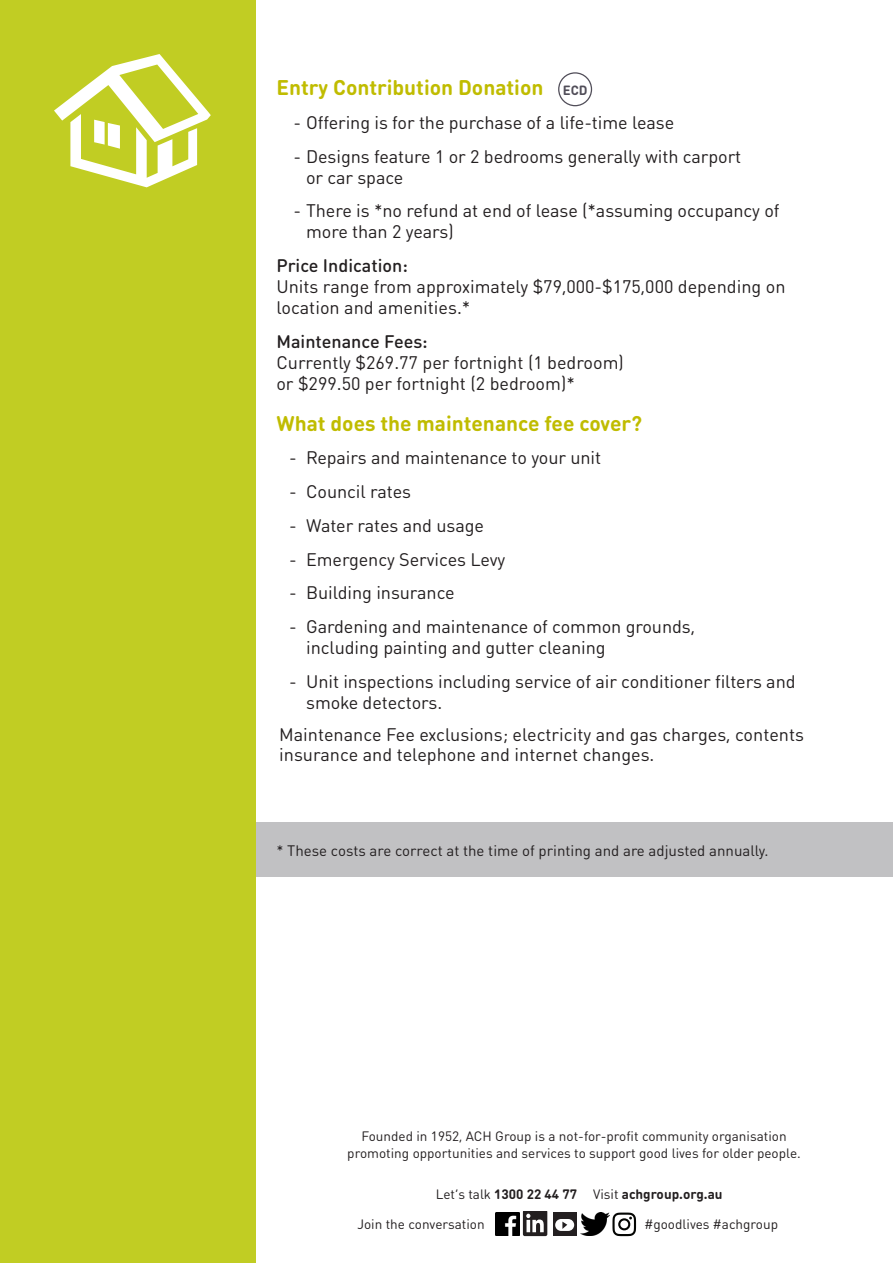
<style>
.page{position:relative;width:893px;height:1263px;background:#fff}
.page>*{position:absolute;margin:0;border:0;box-sizing:border-box;transform-origin:0 0}
.t1{font:700 21px "DIN Round OT";color:#c0bc00}
.bullet_points{font:18px/21px "DIN Round OT";letter-spacing:-.005em;color:#231f20}
.t2{font:15px "DIN Round OT";color:#231f20}
.Body_Copy{font:13.5px/16.5px "DIN Round OT";color:#231f20;text-align:center}
.Body_Copy-2{font:700 13.5px "DIN Round OT";color:#231f20}
.t3{font:700 13.2px "DIN Round OT";color:#514e59}
.s1{font-weight:500}
.s2{font-weight:400}
</style>
<div class="page">
<div style="left:241px;top:823px;width:652px;height:54px;background:#c1c1c3"></div>
<div style="left:0;top:0;width:255px;height:1263px;background:#c1cd23"></div>
<svg style="left:54px;top:54px;width:157px;height:133px"></svg>
<div style="left:558px;top:72px;width:34px;height:34px;border:1px solid #514e59;border-radius:50%"></div>
<img style="left:581px;top:1212px;width:28px;height:23px">
<img style="left:496px;top:1212px;width:23px;height:24px">
<svg style="left:523px;top:1212px;width:24px;height:24px"></svg>
<svg style="left:612px;top:1212px;width:24px;height:24px"></svg>
<div style="left:553px;top:1212px;width:23px;height:24px;background:#231f20"></div>
<div style="left:555px;top:1219px;width:19px;height:12px;background:#fff;border-radius:6px"></div>
<svg style="left:562px;top:1221px;width:5px;height:8px"></svg>
<p class="t1" style="left:276px;top:74px;width:269px">Entry Contribution Donation</p>
<p class="bullet_points" style="left:293px;top:112px;width:382px">- Offering is for the purchase of a life-time lease</p>
<p class="bullet_points" style="left:306px;top:145px;width:437px;text-indent:-13px">- Designs feature 1 or 2 bedrooms generally with carport or car space</p>
<p class="bullet_points" style="left:306px;top:200px;width:475px;text-indent:-13px">- There is *no refund at end of lease (*assuming occupancy of more than 2 years)</p>
<p class="bullet_points" style="left:276px;top:255px;width:511px"><span class="s1">Price Indication:<br></span>Units range from approximately $79,000-$175,000 depending on location and amenities.*</p>
<p class="bullet_points" style="left:276px;top:331px;width:349px"><span class="s1">Maintenance Fees:<br></span>Currently $269.77 per fortnight (1 bedroom) or $299.50 per fortnight (2 bedroom)*</p>
<p class="t1" style="left:276px;top:409px;width:367px">What does the maintenance fee cover?</p>
<p class="bullet_points" style="left:289px;top:447px;width:314px">- Repairs and maintenance to your unit</p>
<p class="bullet_points" style="left:289px;top:481px;width:123px">- Council rates</p>
<p class="bullet_points" style="left:289px;top:515px;width:196px">- Water rates and usage</p>
<p class="bullet_points" style="left:289px;top:548px;width:218px">- Emergency Services Levy</p>
<p class="bullet_points" style="left:289px;top:582px;width:167px">- Building insurance</p>
<p class="bullet_points" style="left:306px;top:616px;width:390px;text-indent:-17px">- Gardening and maintenance of common grounds, including painting and gutter cleaning</p>
<p class="bullet_points" style="left:306px;top:671px;width:491px;text-indent:-17px">- Unit inspections including service of air conditioner filters and smoke detectors.</p>
<p class="bullet_points" style="left:279px;top:725px;width:526px;line-height:19.5px">Maintenance Fee exclusions; electricity and gas charges, contents insurance and telephone and internet changes.</p>
<p class="t3" style="left:563px;top:81px;width:26px">ECD</p>
<p class="t2" style="left:276px;top:841px;width:494px">* These costs are correct at the time of printing and are adjusted annually.</p>
<p class="Body_Copy" style="left:347px;top:1128px;width:455px">Founded in 1952, ACH Group is a not-for-profit community organisation promoting opportunities and services to support good lives for older people.</p>
<p class="Body_Copy-2" style="left:436px;top:1185px;width:288px"><span class="s2">Let’s talk</span> 1300 22 44 77 <span class="s2">Visit</span> achgroup.org.au</p>
<p class="Body_Copy" style="left:357px;top:1215px;width:129px">Join the conversation</p>
<p class="Body_Copy" style="left:644px;top:1216px;width:135px">#goodlives #achgroup</p>
</div>
